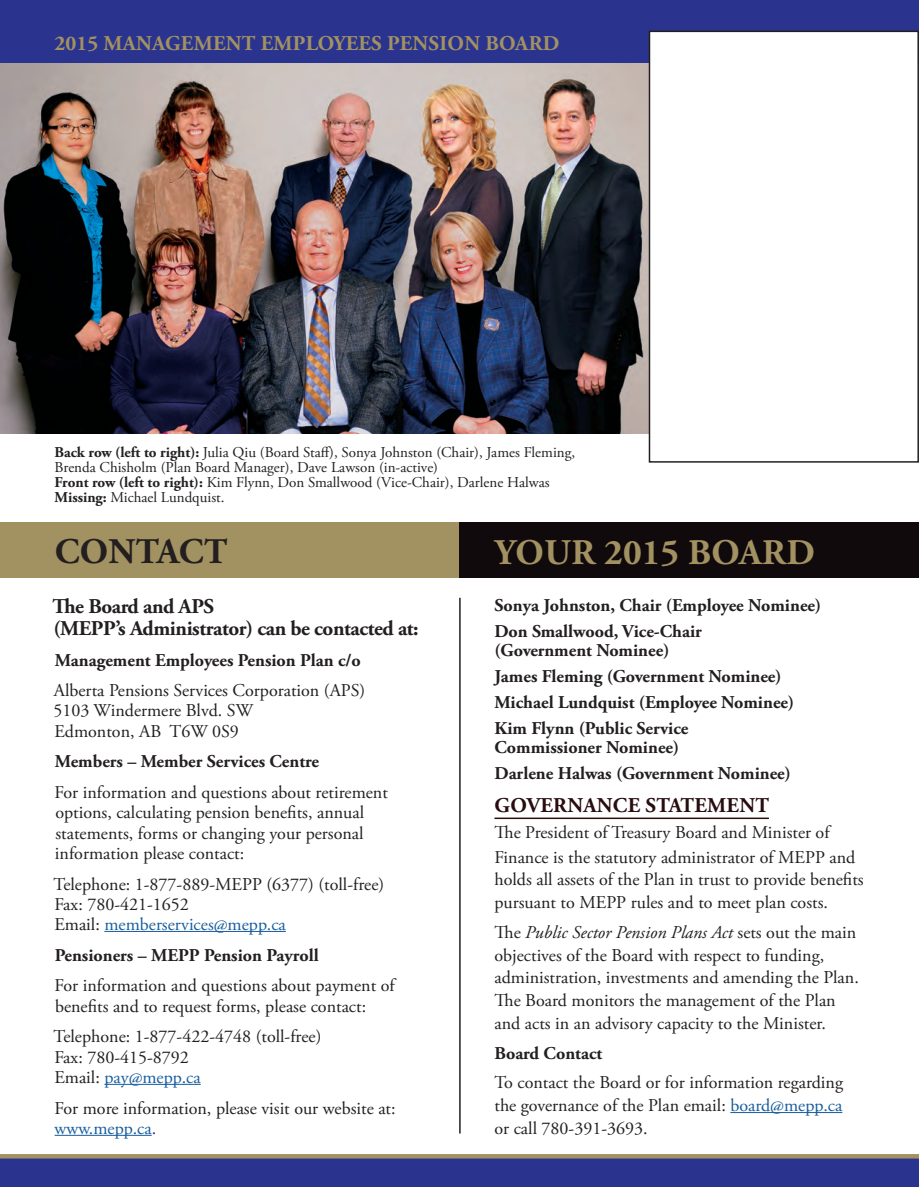
<style>
.page{position:relative;width:919px;height:1187px;background:#fff}
.page>*{position:absolute;margin:0;border:0;box-sizing:border-box;transform-origin:0 0}
.t1{font:700 36px "Adobe Garamond Pro";letter-spacing:.01em;color:#a29161}
.t2{font:700 36px "Adobe Garamond Pro";letter-spacing:.005em;color:#231f20}
.t3{font:700 21px/21.6px "Adobe Garamond Pro";letter-spacing:-.02em;color:#231f20}
.t4{font:700 21px "Adobe Garamond Pro";letter-spacing:.015em;color:#a29161}
.t5{font:700 21px "Adobe Garamond Pro";letter-spacing:.015em;color:#280c0e}
.t6{font:18px/20.1px "Adobe Garamond Pro";color:#231f20}
.t7{font:700 18px/26px "Adobe Garamond Pro";color:#231f20}
.t8{font:15px/15px "Adobe Garamond Pro";color:#231f20}
.s1{font-weight:700}
.s2{font-style:italic}
.s3{color:#175d9e}
.s4{color:#2a348f}
</style>
<div class="page">
<img style="left:0;top:63px;width:648px;height:371px">
<hr style="left:918px;top:0;width:1px;height:174px;background:#110a0c">
<div style="left:0;top:0;width:918px;height:63px;background:#2a348f"></div>
<hr style="left:104px;top:931px;width:182px;height:1px;background:#175d9e">
<hr style="left:104px;top:1084px;width:97px;height:1px;background:#175d9e">
<hr style="left:55px;top:1135px;width:97px;height:1px;background:#175d9e">
<hr style="left:459px;top:598px;width:1px;height:535px;background:#231f20">
<div style="left:0;top:522px;width:459px;height:55px;background:#a29161"></div>
<div style="left:459px;top:522px;width:459px;height:55px;background:#110a0c"></div>
<hr style="left:494px;top:817px;width:274px;height:2px;background:#280c0e">
<hr style="left:730px;top:1112px;width:112px;height:1px;background:#175d9e">
<div style="left:649px;top:31px;width:268px;height:431px;background:#fff"></div>
<div style="left:648px;top:31px;width:270px;height:432px;border:2px solid #231f20"></div>
<svg style="left:0;top:1154px;width:919px;height:33px;background:#3a4188"></svg>
<p class="t4" style="left:55px;top:31px;width:506px">2015 MANAGEMENT EMPLOYEES PENSION BOARD</p>
<p class="t8" style="left:55px;top:445px;width:522px"><span class="s1">Back row (left to right):</span> Julia Qiu (Board Staff), Sonya Johnston (Chair), James Fleming, Brenda Chisholm (Plan Board Manager), Dave Lawson (in-active)<br><span class="s1">Front row (left to right):</span> Kim Flynn, Don Smallwood (Vice-Chair), Darlene Halwas <span class="s1">Missing:</span> Michael Lundquist.</p>
<h1 class="t2" style="left:55px;top:530px;width:174px">CONTACT</h1>
<h1 class="t1" style="left:494px;top:531px;width:322px">YOUR 2015 BOARD</h1>
<p class="t7" style="left:494px;top:592px;width:328px">Sonya Johnston, Chair (Employee Nominee)<br>Don Smallwood, Vice-Chair</p>
<p class="t7" style="left:494px;top:638px;width:301px">(Government Nominee)<br>James Fleming (Government Nominee)<br>Michael Lundquist (Employee Nominee)<br>Kim Flynn (Public Service</p>
<p class="t7" style="left:494px;top:735px;width:298px">Commissioner Nominee)<br>Darlene Halwas (Government Nominee)</p>
<p class="t5" style="left:494px;top:793px;width:276px">GOVERNANCE STATEMENT</p>
<p class="t6" style="left:494px;top:820px;width:362px;line-height:25.2px">The President of Treasury Board and Minister of<br>Finance is the statutory administrator of MEPP and</p>
<p class="t6" style="left:494px;top:869px;width:370px;line-height:22.8px">holds all assets of the Plan in trust to provide benefits pursuant to MEPP rules and to meet plan costs.</p>
<p class="t6" style="left:494px;top:921px;width:366px;line-height:22.8px">The <span class="s2">Public Sector Pension Plans Act</span> sets out the main objectives of the Board with respect to funding, administration, investments and amending the Plan.<br>The Board monitors the management of the Plan and acts in an advisory capacity to the Minister.</p>
<p class="t7" style="left:494px;top:1040px;width:109px">Board Contact</p>
<p class="t6" style="left:494px;top:1071px;width:350px;line-height:22.8px;text-align:justify">To contact the Board or for information regarding the governance of the Plan email: <span class="s3">board@mepp.ca </span>or call 780-391-3693.</p>
<p class="t3" style="left:52px;top:596px;width:367px">The Board and APS<br>(MEPP’s Administrator) can be contacted at:</p>
<p class="t7" style="left:55px;top:647px;width:307px">Management Employees Pension Plan c/o</p>
<p class="t6" style="left:53px;top:681px;width:313px">Alberta Pensions Services Corporation (APS)<br>5103 Windermere Blvd. SW<br>Edmonton, AB T6W 0S9</p>
<p class="t7" style="left:55px;top:749px;width:266px">Members – Member Services Centre</p>
<p class="t6" style="left:54px;top:783px;width:335px">For information and questions about retirement options, calculating pension benefits, annual statements, forms or changing your personal information please contact:</p>
<p class="t6" style="left:54px;top:874px;width:332px">Telephone: 1-877-889-MEPP (6377) (toll-free)<br>Fax: 780-421-1652<br>Email: <span class="s3">memberservices@mepp.ca</span></p>
<p class="t7" style="left:55px;top:942px;width:265px">Pensioners – MEPP Pension Payroll</p>
<p class="t6" style="left:54px;top:976px;width:342px">For information and questions about payment of benefits and to request forms, please contact:</p>
<p class="t6" style="left:54px;top:1027px;width:269px">Telephone: 1-877-422-4748 (toll-free)<br>Fax: 780-415-8792<br>Email: <span class="s3">pay@mepp.ca</span></p>
<p class="t6" style="left:54px;top:1098px;width:342px">For more information, please visit our website at: <span class="s3">www.mepp.ca</span><span class="s4">.</span></p>
</div>
